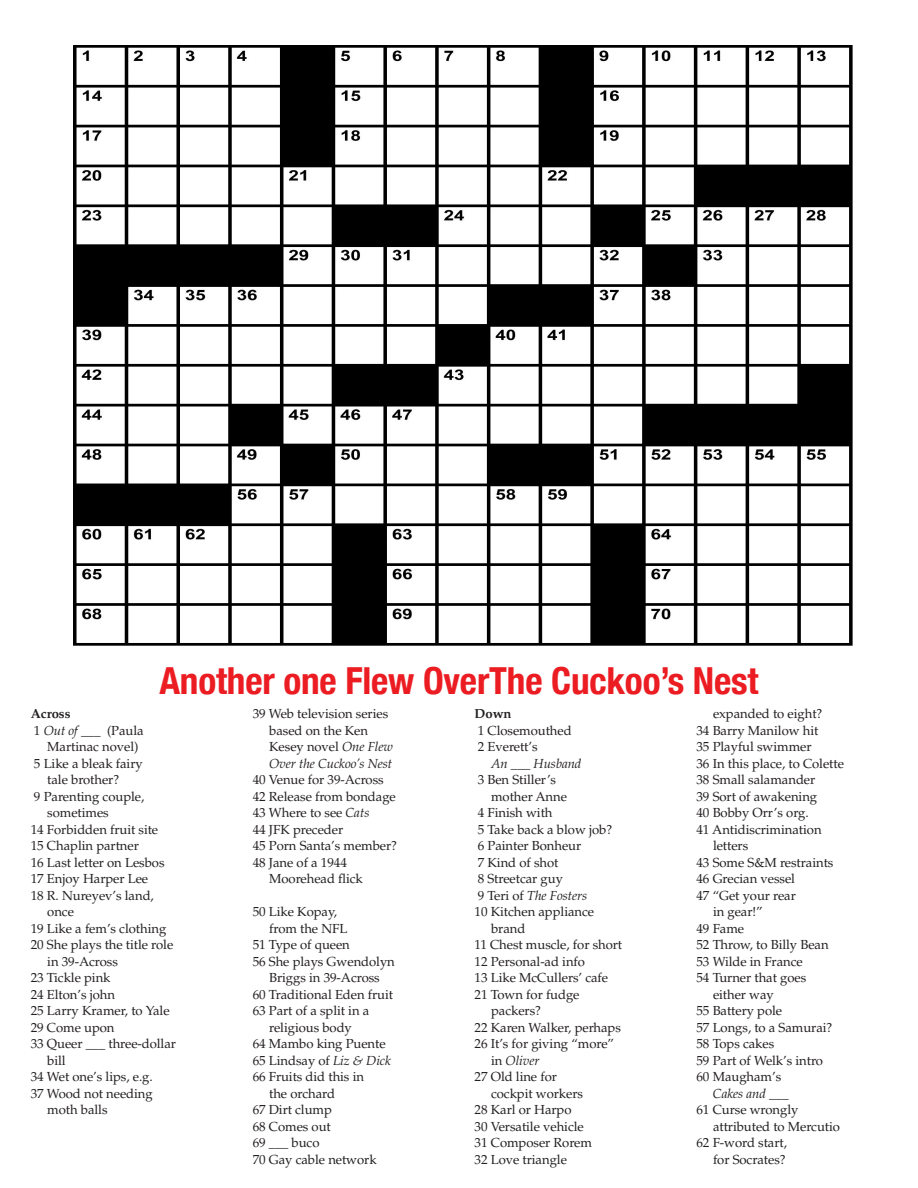
<style>
.page{position:relative;width:918px;height:1188px;background:#fff}
.page>*{position:absolute;margin:0;border:0;box-sizing:border-box;transform-origin:0 0}
.Body_Copy{font:700 condensed 37.2px "Helvetica Neue";letter-spacing:-.005em;color:#eb1c22}
.Body_Copy-2{font:13.05px "Palatino LT Std";letter-spacing:-.005em;color:#231f20}
.Body_Copy-3{font:italic 13.05px "Palatino LT Std";letter-spacing:-.005em;color:#231f20}
.Body_Copy-4{font:700 13.05px "Palatino LT Std";letter-spacing:-.005em;color:#231f20}
.s1{font-style:normal}
.s2{font-style:italic}
</style>
<div class="page">
<img style="left:73px;top:45px;width:779px;height:601px">
<p class="Body_Copy" style="left:159px;top:650px;width:601px">Another one Flew OverThe Cuckoo’s Nest</p>
<p class="Body_Copy-4" style="left:31px;top:706px;width:41px">Across</p>
<p class="Body_Copy-3" style="left:34px;top:723px;width:111px"><span class="s1">1</span> Out of ___ <span class="s1">(Paula</span></p>
<p class="Body_Copy-2" style="left:47px;top:739px;width:93px">Martinac novel)</p>
<p class="Body_Copy-2" style="left:34px;top:756px;width:110px">5 Like a bleak fairy</p>
<p class="Body_Copy-2" style="left:47px;top:772px;width:73px">tale brother?</p>
<p class="Body_Copy-2" style="left:34px;top:789px;width:112px">9 Parenting couple,</p>
<p class="Body_Copy-2" style="left:47px;top:805px;width:63px">sometimes</p>
<p class="Body_Copy-2" style="left:31px;top:822px;width:129px">14 Forbidden fruit site</p>
<p class="Body_Copy-2" style="left:31px;top:838px;width:110px">15 Chaplin partner</p>
<p class="Body_Copy-2" style="left:31px;top:855px;width:135px">16 Last letter on Lesbos</p>
<p class="Body_Copy-2" style="left:31px;top:871px;width:119px">17 Enjoy Harper Lee</p>
<p class="Body_Copy-2" style="left:31px;top:888px;width:125px">18 R. Nureyev’s land,</p>
<p class="Body_Copy-2" style="left:47px;top:904px;width:28px">once</p>
<p class="Body_Copy-2" style="left:31px;top:921px;width:137px">19 Like a fem’s clothing</p>
<p class="Body_Copy-2" style="left:31px;top:937px;width:144px">20 She plays the title role</p>
<p class="Body_Copy-2" style="left:47px;top:954px;width:72px">in 39-Across</p>
<p class="Body_Copy-2" style="left:31px;top:970px;width:81px">23 Tickle pink</p>
<p class="Body_Copy-2" style="left:31px;top:987px;width:86px">24 Elton’s john</p>
<p class="Body_Copy-2" style="left:31px;top:1003px;width:140px">25 Larry Kramer, to Yale</p>
<p class="Body_Copy-2" style="left:31px;top:1020px;width:85px">29 Come upon</p>
<p class="Body_Copy-2" style="left:31px;top:1036px;width:147px">33 Queer ___ three-dollar</p>
<p class="Body_Copy-2" style="left:47px;top:1053px;width:20px">bill</p>
<p class="Body_Copy-2" style="left:31px;top:1069px;width:123px">34 Wet one’s lips, e.g.</p>
<p class="Body_Copy-2" style="left:31px;top:1086px;width:123px">37 Wood not needing</p>
<p class="Body_Copy-2" style="left:47px;top:1102px;width:62px">moth balls</p>
<p class="Body_Copy-2" style="left:253px;top:706px;width:137px">39 Web television series</p>
<p class="Body_Copy-2" style="left:269px;top:723px;width:100px">based on the Ken</p>
<p class="Body_Copy-2" style="left:269px;top:739px;width:125px">Kesey novel <span class="s2">One Flew</span></p>
<p class="Body_Copy-3" style="left:269px;top:756px;width:125px">Over the Cuckoo’s Nest</p>
<p class="Body_Copy-2" style="left:253px;top:772px;width:133px">40 Venue for 39-Across</p>
<p class="Body_Copy-2" style="left:253px;top:789px;width:145px">42 Release from bondage</p>
<p class="Body_Copy-2" style="left:253px;top:805px;width:118px">43 Where to see <span class="s2">Cats</span></p>
<p class="Body_Copy-2" style="left:253px;top:822px;width:92px">44 JFK preceder</p>
<p class="Body_Copy-2" style="left:253px;top:838px;width:146px">45 Porn Santa’s member?</p>
<p class="Body_Copy-2" style="left:253px;top:855px;width:96px">48 Jane of a 1944</p>
<p class="Body_Copy-2" style="left:269px;top:871px;width:95px">Moorehead flick</p>
<p class="Body_Copy-2" style="left:253px;top:904px;width:86px">50 Like Kopay,</p>
<p class="Body_Copy-2" style="left:269px;top:921px;width:80px">from the NFL</p>
<p class="Body_Copy-2" style="left:253px;top:937px;width:99px">51 Type of queen</p>
<p class="Body_Copy-2" style="left:253px;top:954px;width:144px">56 She plays Gwendolyn</p>
<p class="Body_Copy-2" style="left:269px;top:970px;width:112px">Briggs in 39-Across</p>
<p class="Body_Copy-2" style="left:253px;top:987px;width:142px">60 Traditional Eden fruit</p>
<p class="Body_Copy-2" style="left:253px;top:1003px;width:118px">63 Part of a split in a</p>
<p class="Body_Copy-2" style="left:269px;top:1020px;width:84px">religious body</p>
<p class="Body_Copy-2" style="left:253px;top:1036px;width:134px">64 Mambo king Puente</p>
<p class="Body_Copy-2" style="left:253px;top:1053px;width:140px">65 Lindsay of <span class="s2">Liz &amp; Dick</span></p>
<p class="Body_Copy-2" style="left:253px;top:1069px;width:113px">66 Fruits did this in</p>
<p class="Body_Copy-2" style="left:269px;top:1086px;width:67px">the orchard</p>
<p class="Body_Copy-2" style="left:253px;top:1102px;width:81px">67 Dirt clump</p>
<p class="Body_Copy-2" style="left:253px;top:1119px;width:80px">68 Comes out</p>
<p class="Body_Copy-2" style="left:253px;top:1135px;width:68px">69 ___ buco</p>
<p class="Body_Copy-2" style="left:253px;top:1152px;width:126px">70 Gay cable network</p>
<p class="Body_Copy-4" style="left:475px;top:706px;width:38px">Down</p>
<p class="Body_Copy-2" style="left:478px;top:723px;width:95px">1 Closemouthed</p>
<p class="Body_Copy-2" style="left:478px;top:739px;width:61px">2 Everett’s</p>
<p class="Body_Copy-3" style="left:491px;top:756px;width:92px">An ___ Husband</p>
<p class="Body_Copy-2" style="left:478px;top:772px;width:80px">3 Ben Stiller’s</p>
<p class="Body_Copy-2" style="left:491px;top:789px;width:77px">mother Anne</p>
<p class="Body_Copy-2" style="left:478px;top:805px;width:76px">4 Finish with</p>
<p class="Body_Copy-2" style="left:478px;top:822px;width:136px">5 Take back a blow job?</p>
<p class="Body_Copy-2" style="left:478px;top:838px;width:105px">6 Painter Bonheur</p>
<p class="Body_Copy-2" style="left:478px;top:855px;width:82px">7 Kind of shot</p>
<p class="Body_Copy-2" style="left:478px;top:871px;width:87px">8 Streetcar guy</p>
<p class="Body_Copy-3" style="left:478px;top:888px;width:111px"><span class="s1">9 Teri of</span> The Fosters</p>
<p class="Body_Copy-2" style="left:475px;top:904px;width:121px">10 Kitchen appliance</p>
<p class="Body_Copy-2" style="left:491px;top:921px;width:36px">brand</p>
<p class="Body_Copy-2" style="left:475px;top:937px;width:149px">11 Chest muscle, for short</p>
<p class="Body_Copy-2" style="left:475px;top:954px;width:112px">12 Personal-ad info</p>
<p class="Body_Copy-2" style="left:475px;top:970px;width:135px">13 Like McCullers’ cafe</p>
<p class="Body_Copy-2" style="left:475px;top:987px;width:106px">21 Town for fudge</p>
<p class="Body_Copy-2" style="left:491px;top:1003px;width:51px">packers?</p>
<p class="Body_Copy-2" style="left:475px;top:1020px;width:148px">22 Karen Walker, perhaps</p>
<p class="Body_Copy-2" style="left:475px;top:1036px;width:141px">26 It’s for giving “more”</p>
<p class="Body_Copy-3" style="left:491px;top:1053px;width:50px"><span class="s1">in</span> Oliver</p>
<p class="Body_Copy-2" style="left:475px;top:1069px;width:84px">27 Old line for</p>
<p class="Body_Copy-2" style="left:491px;top:1086px;width:93px">cockpit workers</p>
<p class="Body_Copy-2" style="left:475px;top:1102px;width:99px">28 Karl or Harpo</p>
<p class="Body_Copy-2" style="left:475px;top:1119px;width:111px">30 Versatile vehicle</p>
<p class="Body_Copy-2" style="left:475px;top:1135px;width:119px">31 Composer Rorem</p>
<p class="Body_Copy-2" style="left:475px;top:1152px;width:94px">32 Love triangle</p>
<p class="Body_Copy-2" style="left:713px;top:706px;width:111px">expanded to eight?</p>
<p class="Body_Copy-2" style="left:696px;top:723px;width:123px">34 Barry Manilow hit</p>
<p class="Body_Copy-2" style="left:696px;top:739px;width:117px">35 Playful swimmer</p>
<p class="Body_Copy-2" style="left:696px;top:756px;width:149px">36 In this place, to Colette</p>
<p class="Body_Copy-2" style="left:696px;top:772px;width:120px">38 Small salamander</p>
<p class="Body_Copy-2" style="left:696px;top:789px;width:122px">39 Sort of awakening</p>
<p class="Body_Copy-2" style="left:696px;top:805px;width:114px">40 Bobby Orr’s org.</p>
<p class="Body_Copy-2" style="left:696px;top:822px;width:127px">41 Antidiscrimination</p>
<p class="Body_Copy-2" style="left:713px;top:838px;width:37px">letters</p>
<p class="Body_Copy-2" style="left:696px;top:855px;width:139px">43 Some S&amp;M restraints</p>
<p class="Body_Copy-2" style="left:696px;top:871px;width:100px">46 Grecian vessel</p>
<p class="Body_Copy-2" style="left:696px;top:888px;width:101px">47 “Get your rear</p>
<p class="Body_Copy-2" style="left:713px;top:904px;width:51px">in gear!”</p>
<p class="Body_Copy-2" style="left:696px;top:921px;width:49px">49 Fame</p>
<p class="Body_Copy-2" style="left:696px;top:937px;width:134px">52 Throw, to Billy Bean</p>
<p class="Body_Copy-2" style="left:696px;top:954px;width:108px">53 Wilde in France</p>
<p class="Body_Copy-2" style="left:696px;top:970px;width:111px">54 Turner that goes</p>
<p class="Body_Copy-2" style="left:713px;top:987px;width:62px">either way</p>
<p class="Body_Copy-2" style="left:696px;top:1003px;width:87px">55 Battery pole</p>
<p class="Body_Copy-2" style="left:696px;top:1020px;width:137px">57 Longs, to a Samurai?</p>
<p class="Body_Copy-2" style="left:696px;top:1036px;width:79px">58 Tops cakes</p>
<p class="Body_Copy-2" style="left:696px;top:1053px;width:128px">59 Part of Welk’s intro</p>
<p class="Body_Copy-2" style="left:696px;top:1069px;width:86px">60 Maugham’s</p>
<p class="Body_Copy-3" style="left:713px;top:1086px;width:77px">Cakes and ___</p>
<p class="Body_Copy-2" style="left:696px;top:1102px;width:103px">61 Curse wrongly</p>
<p class="Body_Copy-2" style="left:713px;top:1119px;width:129px">attributed to Mercutio</p>
<p class="Body_Copy-2" style="left:696px;top:1135px;width:92px">62 F-word start,</p>
<p class="Body_Copy-2" style="left:713px;top:1152px;width:74px">for Socrates?</p>
</div>
